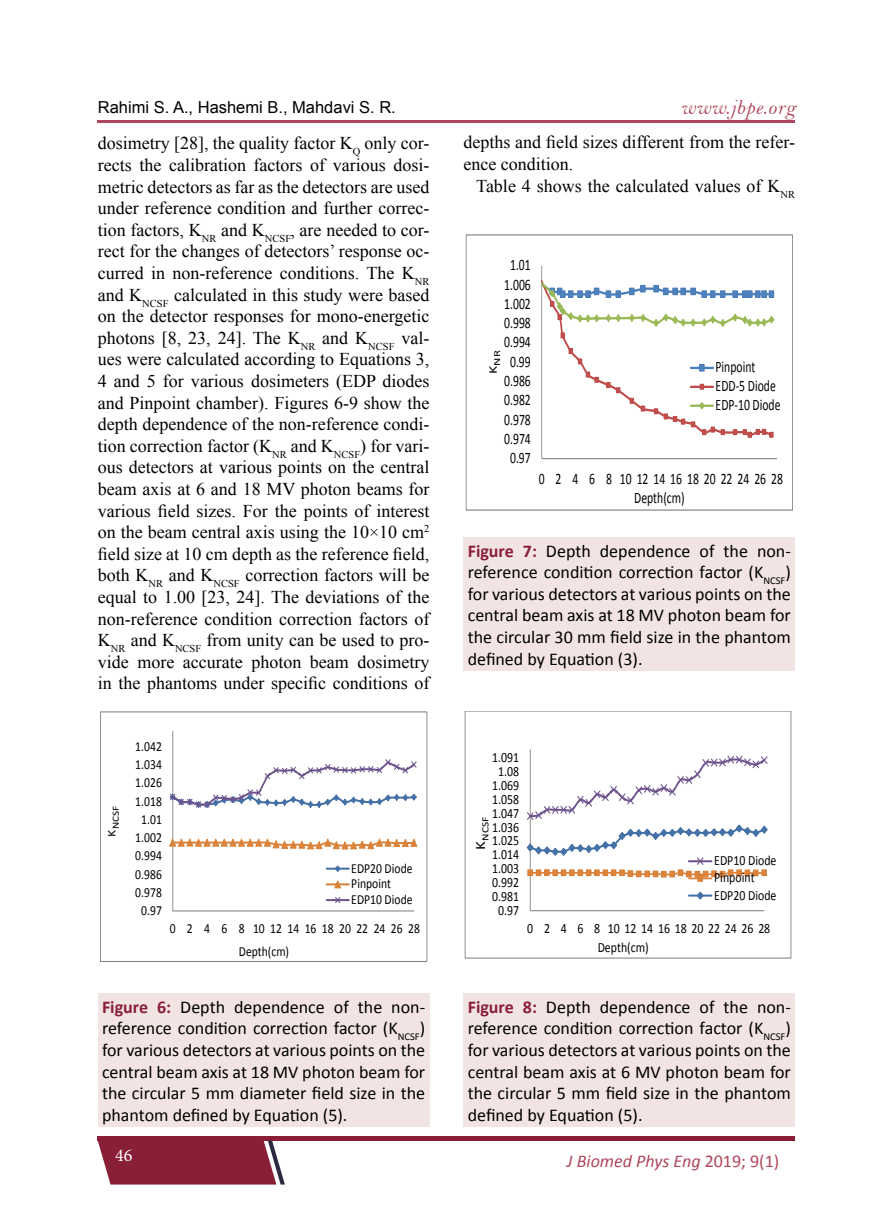
<style>
.page{position:relative;width:893px;height:1212px;background:#fff}
.page>*{position:absolute;margin:0;border:0;box-sizing:border-box;transform-origin:0 0}
.t1{font:21px "Bell MT Italic";letter-spacing:.03em;color:#ad465c}
.t2{font:18px/21.6px "Times New Roman";color:#000;text-align:justify}
.t3{font:18px/21.6px "Calibri";color:#000;text-align:justify}
.t4{font:italic 18px "Calibri";color:#ad465c}
.t5{font:18px "Minion Pro";color:#fff}
.t6{font:16.5px "Arial";color:#000}
.t7{font:16.05px/18.9px "Calibri";color:#000;scale:.73 1}
.t8{font:14.1px/17.2px "Calibri";color:#000;scale:.84 1}
.t9{font:13.8px/15.8px "Calibri";color:#000;scale:.84 1}
.t10{font:9.6px "Calibri";color:#000;scale:1.19 1}
.t11{font:9.45px "Calibri";color:#000;scale:1.19 1}
.t12{font:9.45px "Calibri";color:#000;scale:1.37 1}
.s1{font-weight:700;color:#891f36}
.s2{font-style:normal}
</style>
<div class="page">
<div style="left:98px;top:1136px;width:697px;height:5px;background:#891f36"></div>
<svg style="left:98px;top:1141px;width:187px;height:43px;background:#913348"></svg>
<hr style="left:98px;top:120px;width:697px;height:2px;background:#ad465c">
<hr style="left:172px;top:731px;width:1px;height:180px;background:#868686">
<hr style="left:173px;top:910px;width:241px;height:1px;background:#868686">
<svg style="left:169px;top:837px;width:249px;height:13px"></svg>
<svg style="left:169px;top:758px;width:248px;height:51px"></svg>
<svg style="left:327px;top:865px;width:22px;height:7px"></svg>
<hr style="left:327px;top:883px;width:22px;height:2px;background:#da8137">
<svg style="left:333px;top:880px;width:9px;height:9px"></svg>
<hr style="left:327px;top:899px;width:22px;height:2px;background:#6e548d">
<svg style="left:334px;top:897px;width:7px;height:7px"></svg>
<div style="left:100px;top:712px;width:327px;height:250px;border:1px solid #868686"></div>
<div style="left:98px;top:993px;width:331px;height:134px;background:#f1e4e3"></div>
<hr style="left:541px;top:266px;width:1px;height:193px;background:#868686">
<hr style="left:542px;top:458px;width:235px;height:1px;background:#868686">
<svg style="left:542px;top:277px;width:233px;height:161px"></svg>
<div style="left:466px;top:235px;width:327px;height:275px;border:1px solid #868686"></div>
<div style="left:463px;top:537px;width:332px;height:134px;background:#f1e4e3"></div>
<hr style="left:530px;top:749px;width:1px;height:162px;background:#868686">
<hr style="left:530px;top:910px;width:234px;height:1px;background:#868686">
<svg style="left:526px;top:754px;width:242px;height:127px"></svg>
<div style="left:697px;top:875px;width:6px;height:7px;border:1px solid #da8137"></div>
<svg style="left:689px;top:891px;width:23px;height:9px"></svg>
<div style="left:465px;top:711px;width:326px;height:247px;border:1px solid #868686"></div>
<div style="left:463px;top:993px;width:332px;height:134px;background:#f1e4e3"></div>
<p class="t6" style="left:98px;top:97px;width:300px">Rahimi S. A., Hashemi B., Mahdavi S. R.</p>
<p class="t1" style="left:681px;top:94px;width:116px">www.jbpe.org</p>
<p class="t2" style="left:98px;top:132px;width:333px">dosimetry [28], the quality factor K<sub>Q</sub> only cor&shy;rects the calibration factors of various dosi&shy;metric detectors as far as the detectors are used under reference condition and further correc&shy;tion factors, K<sub>NR</sub> and K<sub>NCSF</sub>, are needed to cor&shy;rect for the changes of detectors’ response oc&shy;curred in non-reference conditions. The K<sub>NR </sub>and K<sub>NCSF</sub> calculated in this study were based on the detector responses for mono-energetic photons [8, 23, 24]. The K<sub>NR</sub> and K<sub>NCSF</sub> val&shy;ues were calculated according to Equations 3, 4 and 5 for various dosimeters (EDP diodes and Pinpoint chamber). Figures 6-9 show the depth dependence of the non-reference condi&shy;tion correction factor (K<sub>NR</sub> and K<sub>NCSF</sub>) for vari&shy;ous detectors at various points on the central beam axis at 6 and 18 MV photon beams for various field sizes. For the points of interest on the beam central axis using the 10×10 cm<sup>2 </sup>field size at 10 cm depth as the reference field, both K<sub>NR</sub> and K<sub>NCSF</sub> correction factors will be equal to 1.00 [23, 24]. The deviations of the non-reference condition correction factors of K<sub>NR</sub> and K<sub>NCSF</sub> from unity can be used to pro&shy;vide more accurate photon beam dosimetry in the phantoms under specific conditions of</p>
<p class="t2" style="left:463px;top:131px;width:333px">depths and field sizes different from the refer&shy;ence condition.</p>
<p class="t2" style="left:476px;top:174px;width:320px">Table 4 shows the calculated values of K<sub>NR</sub></p>
<p class="t7" style="left:510px;top:255px;width:30px">1.01</p>
<p class="t7" style="left:504px;top:275px;width:38px">1.006</p>
<p class="t7" style="left:504px;top:294px;width:38px">1.002</p>
<p class="t7" style="left:504px;top:313px;width:38px">0.998</p>
<p class="t7" style="left:504px;top:333px;width:38px">0.994</p>
<p class="t12" style="left:491px;top:374px;width:19px;rotate:-90deg"><sup>K</sup>NR</p>
<p class="t7" style="left:510px;top:352px;width:30px">0.99</p>
<p class="t7" style="left:716px;top:358px;width:91px">Pinpoint<br>EDD-5 Diode<br>EDP-10 Diode</p>
<p class="t7" style="left:504px;top:371px;width:38px">0.986</p>
<p class="t7" style="left:504px;top:391px;width:38px">0.982</p>
<p class="t7" style="left:504px;top:410px;width:38px">0.978</p>
<p class="t7" style="left:504px;top:429px;width:38px">0.974</p>
<p class="t7" style="left:510px;top:448px;width:30px">0.97</p>
<p class="t7" style="left:539px;top:469px;width:336px">0 2 4 6 8 10121416182022242628</p>
<p class="t7" style="left:634px;top:489px;width:71px">Depth(cm)</p>
<p class="t3" style="left:468px;top:540px;width:325px"><span class="s1">Figure 7:</span> Depth dependence of the non&shy;reference condition correction factor (K<sub>NCSF</sub>) for various detectors at various points on the central beam axis at 18 MV photon beam for the circular 30 mm field size in the phantom defined by Equation (3).</p>
<p class="t9" style="left:135px;top:738px;width:33px">1.042</p>
<p class="t9" style="left:135px;top:757px;width:33px">1.034</p>
<p class="t8" style="left:492px;top:749px;width:34px">1.091</p>
<p class="t8" style="left:498px;top:763px;width:27px">1.08</p>
<p class="t9" style="left:135px;top:775px;width:33px">1.026</p>
<p class="t8" style="left:492px;top:777px;width:34px">1.069</p>
<p class="t11" style="left:110px;top:836px;width:27px;rotate:-90deg"><sup>K</sup>NCSF</p>
<p class="t9" style="left:135px;top:793px;width:33px">1.018</p>
<p class="t9" style="left:141px;top:811px;width:26px">1.01</p>
<p class="t9" style="left:135px;top:830px;width:33px">1.002</p>
<p class="t9" style="left:135px;top:848px;width:33px">0.994</p>
<p class="t9" style="left:135px;top:866px;width:33px">0.986</p>
<p class="t9" style="left:135px;top:884px;width:33px">0.978</p>
<p class="t9" style="left:141px;top:902px;width:26px">0.97</p>
<p class="t9" style="left:351px;top:860px;width:74px">EDP20 Diode<br>Pinpoint<br>EDP10 Diode</p>
<p class="t8" style="left:492px;top:790px;width:34px">1.058</p>
<p class="t8" style="left:492px;top:804px;width:34px">1.047</p>
<p class="t10" style="left:479px;top:850px;width:29px;rotate:-90deg"><sup>K</sup>NCSF</p>
<p class="t8" style="left:492px;top:818px;width:34px">1.036</p>
<p class="t8" style="left:492px;top:832px;width:34px">1.025</p>
<p class="t8" style="left:492px;top:846px;width:34px">1.014</p>
<p class="t8" style="left:492px;top:860px;width:34px">1.003</p>
<p class="t8" style="left:492px;top:874px;width:34px">0.992</p>
<p class="t8" style="left:492px;top:887px;width:34px">0.981</p>
<p class="t8" style="left:498px;top:901px;width:27px">0.97</p>
<p class="t8" style="left:714px;top:852px;width:76px">EDP10 Diode<br>Pinpoint<br>EDP20 Diode</p>
<p class="t9" style="left:170px;top:921px;width:299px">0 2 4 6 8 10121416182022242628</p>
<p class="t8" style="left:527px;top:920px;width:291px">0 2 4 6 8 10121416182022242628</p>
<p class="t9" style="left:239px;top:943px;width:61px">Depth(cm)</p>
<p class="t8" style="left:598px;top:939px;width:62px">Depth(cm)</p>
<p class="t3" style="left:102px;top:996px;width:325px"><span class="s1">Figure 6:</span> Depth dependence of the non&shy;reference condition correction factor (K<sub>NCSF</sub>) for various detectors at various points on the central beam axis at 18 MV photon beam for the circular 5 mm diameter field size in the phantom defined by Equation (5).</p>
<p class="t3" style="left:468px;top:996px;width:325px"><span class="s1">Figure 8:</span> Depth dependence of the non&shy;reference condition correction factor (K<sub>NCSF</sub>) for various detectors at various points on the central beam axis at 6 MV photon beam for the circular 5 mm field size in the phantom defined by Equation (5).</p>
<p class="t5" style="left:115px;top:1143px;width:19px">46</p>
<p class="t4" style="left:567px;top:1148px;width:214px">J Biomed Phys Eng <span class="s2">2019; 9(1)</span></p>
</div>
